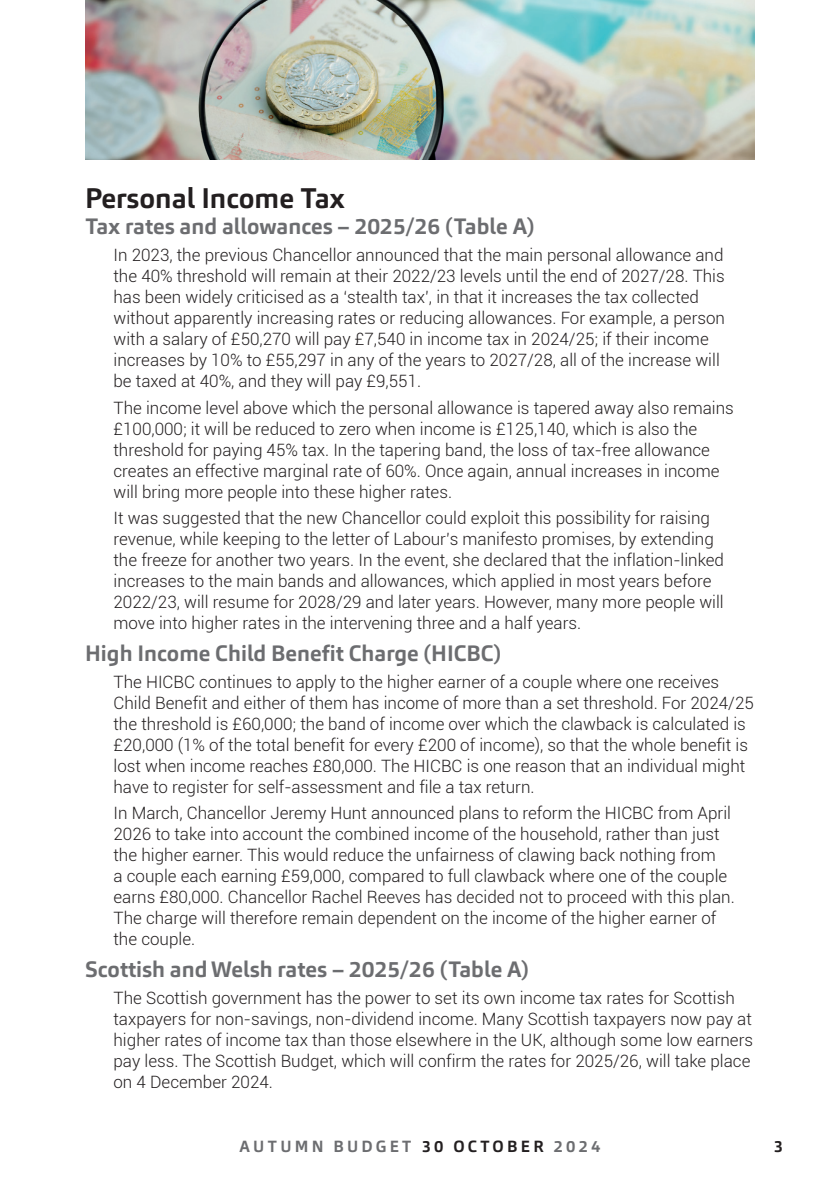
<style>
.page{position:relative;width:840px;height:1191px;background:#fff}
.page>*{position:absolute;margin:0;border:0;box-sizing:border-box;transform-origin:0 0}
.t1{font:700 28px "Carnac";color:#231f20}
.t2{font:700 22px "Carnac";color:#6c6d70}
.t3{font:300 17px/21px "Roboto";color:#231f20}
.t4{font:700 16px "Carnac";letter-spacing:.2em;color:#6c6d70}
.t5{font:700 16px "Carnac";color:#231f20}
.s1{color:#231f20}
</style>
<div class="page">
<img style="left:85px;top:0;width:669px;height:159px">
<h1 class="t1" style="left:85px;top:180px;width:261px">Personal Income Tax</h1>
<p class="t2" style="left:85px;top:212px;width:451px">Tax rates and allowances – 2025/26 (Table A)</p>
<p class="t3" style="left:113px;top:244px;width:612px">In 2023, the previous Chancellor announced that the main personal allowance and the 40% threshold will remain at their 2022/23 levels until the end of 2027/28. This has been widely criticised as a ‘stealth tax’, in that it increases the tax collected without apparently increasing rates or reducing allowances. For example, a person with a salary of £50,270 will pay £7,540 in income tax in 2024/25; if their income increases by 10% to £55,297 in any of the years to 2027/28, all of the increase will be taxed at 40%, and they will pay £9,551.</p>
<p class="t3" style="left:113px;top:396px;width:621px">The income level above which the personal allowance is tapered away also remains £100,000; it will be reduced to zero when income is £125,140, which is also the threshold for paying 45% tax. In the tapering band, the loss of tax-free allowance creates an effective marginal rate of 60%. Once again, annual increases in income will bring more people into these higher rates.</p>
<p class="t3" style="left:113px;top:507px;width:611px">It was suggested that the new Chancellor could exploit this possibility for raising revenue, while keeping to the letter of Labour’s manifesto promises, by extending the freeze for another two years. In the event, she declared that the inflation-linked increases to the main bands and allowances, which applied in most years before 2022/23, will resume for 2028/29 and later years. However, many more people will move into higher rates in the intervening three and a half years.</p>
<p class="t2" style="left:85px;top:639px;width:417px">High Income Child Benefit Charge (HICBC)</p>
<p class="t3" style="left:113px;top:670px;width:641px">The HICBC continues to apply to the higher earner of a couple where one receives Child Benefit and either of them has income of more than a set threshold. For 2024/25 the threshold is £60,000; the band of income over which the clawback is calculated is £20,000 (1% of the total benefit for every £200 of income), so that the whole benefit is lost when income reaches £80,000. The HICBC is one reason that an individual might have to register for self-assessment and file a tax return.</p>
<p class="t3" style="left:113px;top:802px;width:622px">In March, Chancellor Jeremy Hunt announced plans to reform the HICBC from April 2026 to take into account the combined income of the household, rather than just the higher earner. This would reduce the unfairness of clawing back nothing from<br>a couple each earning £59,000, compared to full clawback where one of the couple earns £80,000. Chancellor Rachel Reeves has decided not to proceed with this plan.<br>The charge will therefore remain dependent on the income of the higher earner of the couple.</p>
<p class="t2" style="left:85px;top:955px;width:445px">Scottish and Welsh rates – 2025/26 (Table A)</p>
<p class="t3" style="left:113px;top:986px;width:640px">The Scottish government has the power to set its own income tax rates for Scottish taxpayers for non-savings, non-dividend income. Many Scottish taxpayers now pay at higher rates of income tax than those elsewhere in the UK, although some low earners pay less. The Scottish Budget, which will confirm the rates for 2025/26, will take place on 4 December 2024.</p>
<p class="t4" style="left:239px;top:1136px;width:362px">AUTUMN BUDGET <span class="s1">30 OCTOBER</span> 2024</p>
<p class="t5" style="left:773px;top:1136px;width:11px">3</p>
</div>
